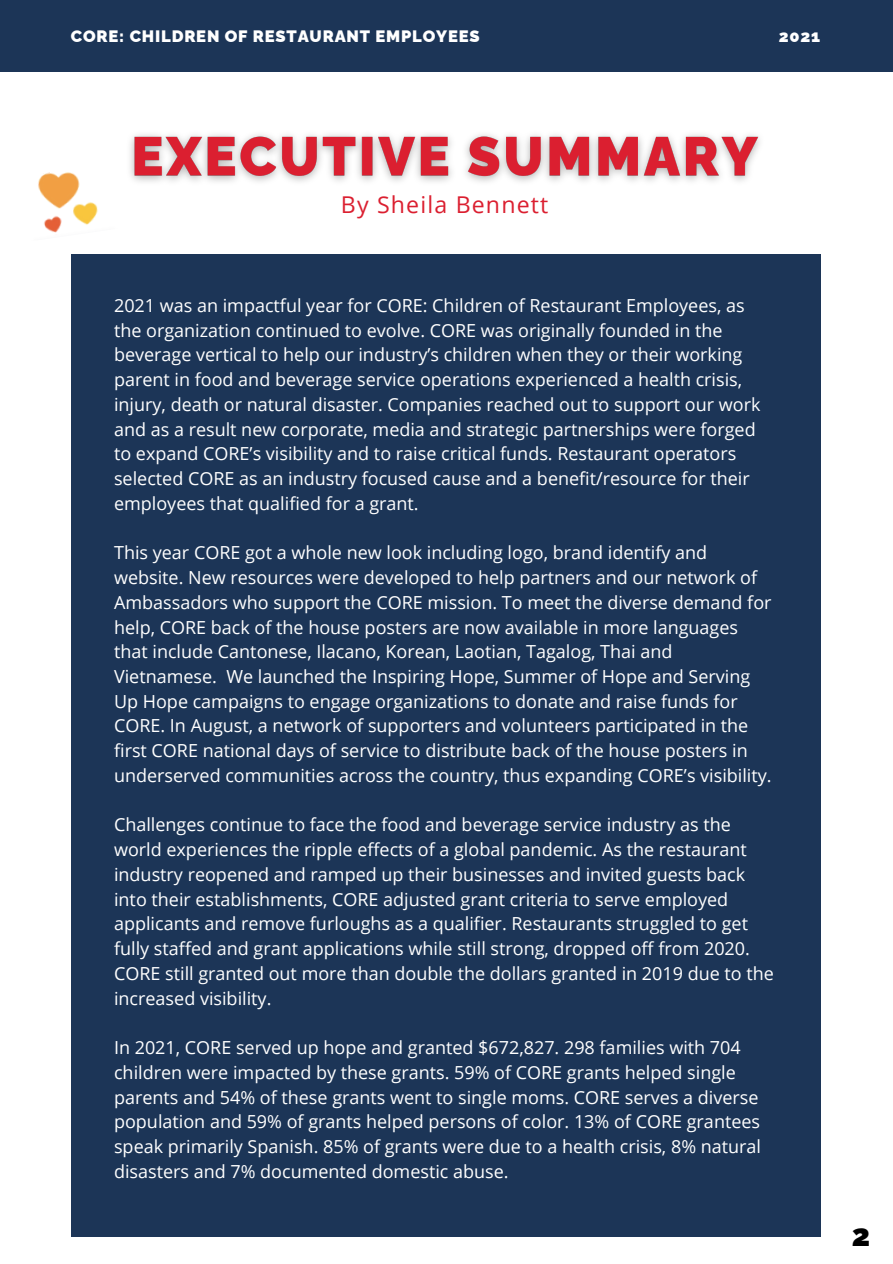
<style>
.page{position:relative;width:893px;height:1264px;background:#fff}
.page>*{position:absolute;margin:0;border:0;box-sizing:border-box;transform-origin:0 0}
.t1{font:900 30.75px "Raleway";color:#000}
.t2{font:23.1px "Open Sans";letter-spacing:.05em;color:#db1f30}
.t3{font:18px/24.8px "Open Sans";color:#fff}
.t4{font:900 16.5px "Raleway";letter-spacing:.05em;color:#fff}
</style>
<div class="page">
<div style="left:0;top:0;width:892px;height:71px;background:#1c3557"></div>
<div style="left:72px;top:254px;width:748px;height:982px;background:#1c3557"></div>
<img style="left:130px;top:134px;width:630px;height:48px">
<img style="left:38px;top:172px;width:60px;height:61px">
<p class="t4" style="left:71px;top:27px;width:410px">CORE: CHILDREN OF RESTAURANT EMPLOYEES</p>
<p class="t4" style="left:778px;top:27px;width:43px">2021</p>
<p class="t2" style="left:341px;top:188px;width:209px">By Sheila Bennett</p>
<p class="t3" style="left:114px;top:292px;width:648px">2021 was an impactful year for CORE: Children of Restaurant Employees, as the organization continued to evolve. CORE was originally founded in the beverage vertical to help our industry’s children when they or their working parent in food and beverage service operations experienced a health crisis, injury, death or natural disaster. Companies reached out to support our work and as a result new corporate, media and strategic partnerships were forged to expand CORE’s visibility and to raise critical funds. Restaurant operators selected CORE as an industry focused cause and a benefit/resource for their employees that qualified for a grant.</p>
<p class="t3" style="left:114px;top:540px;width:659px">This year CORE got a whole new look including logo, brand identify and website. New resources were developed to help partners and our network of Ambassadors who support the CORE mission. To meet the diverse demand for help, CORE back of the house posters are now available in more languages that include Cantonese, Ilacano, Korean, Laotian, Tagalog, Thai and Vietnamese. We launched the Inspiring Hope, Summer of Hope and Serving Up Hope campaigns to engage organizations to donate and raise funds for CORE. In August, a network of supporters and volunteers participated in the first CORE national days of service to distribute back of the house posters in underserved communities across the country, thus expanding CORE’s visibility.</p>
<p class="t3" style="left:114px;top:812px;width:661px">Challenges continue to face the food and beverage service industry as the world experiences the ripple effects of a global pandemic. As the restaurant industry reopened and ramped up their businesses and invited guests back into their establishments, CORE adjusted grant criteria to serve employed applicants and remove furloughs as a qualifier. Restaurants struggled to get fully staffed and grant applications while still strong, dropped off from 2020.<br>CORE still granted out more than double the dollars granted in 2019 due to the increased visibility.</p>
<p class="t3" style="left:114px;top:1034px;width:648px">In 2021, CORE served up hope and granted $672,827. 298 families with 704 children were impacted by these grants. 59% of CORE grants helped single parents and 54% of these grants went to single moms. CORE serves a diverse population and 59% of grants helped persons of color. 13% of CORE grantees speak primarily Spanish. 85% of grants were due to a health crisis, 8% natural disasters and 7% documented domestic abuse.</p>
<h1 class="t1" style="left:851px;top:1217px;width:20px">2</h1>
</div>
